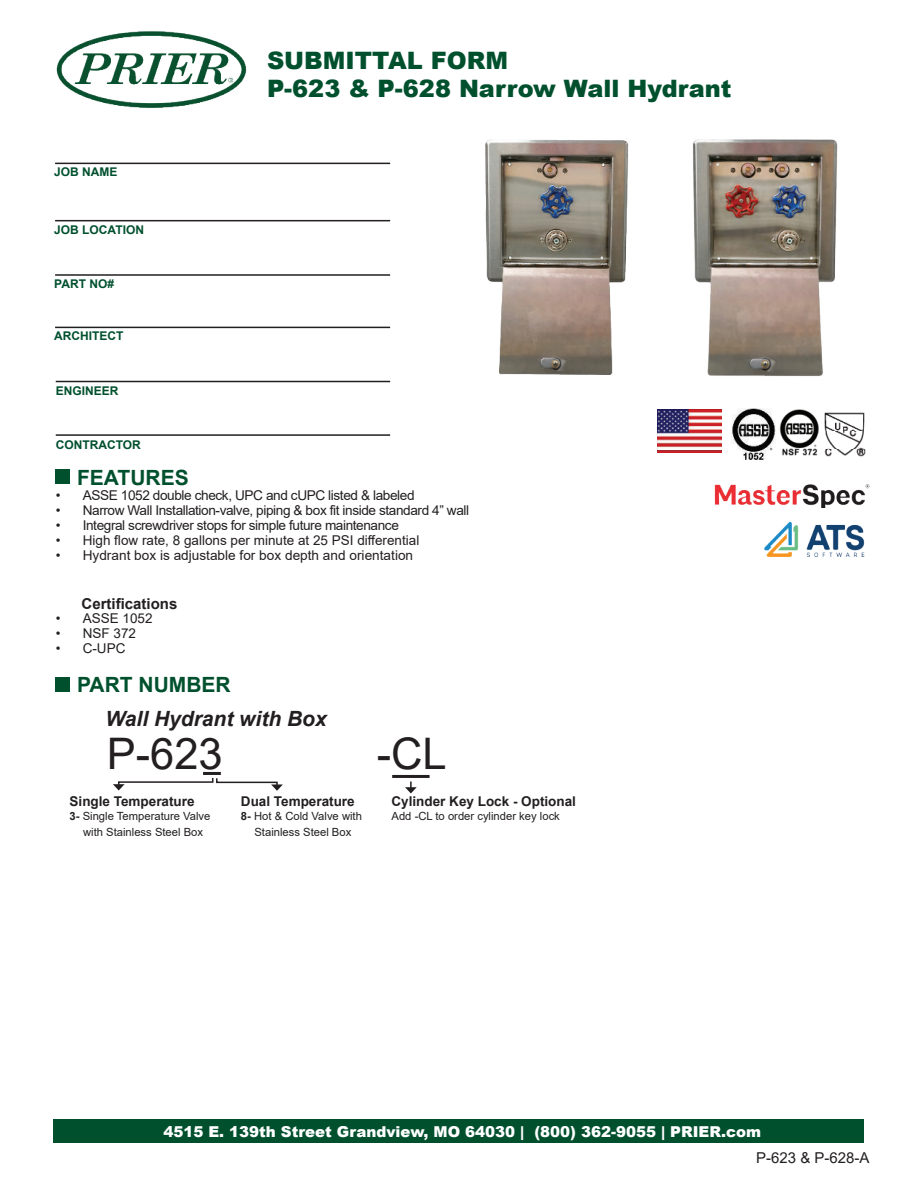
<style>
.page{position:relative;width:918px;height:1188px;background:#fff}
.page>*{position:absolute;margin:0;border:0;box-sizing:border-box;transform-origin:0 0}
.t1{font:43.5px "Arial";color:#231f20}
.t2{font:900 24px/28.5px "Arial";color:#00502e}
.t3{font:700 21px "Arial";color:#00502e}
.t4{font:italic 700 21px "Arial";color:#231f20}
.t5{font:900 15px "Arial";color:#fff}
.t6{font:700 15px "Arial";color:#231f20}
.t7{font:15px "Arial";color:#231f20}
.t8{font:13.5px "Arial";letter-spacing:-.03em;color:#231f20}
.t9{font:13.5px "Arial";color:#231f20}
.t10{font:700 13.5px "Arial";color:#231f20}
.t11{font:700 12px "Arial";color:#00502e}
.t12{font:11.25px/16.5px "Arial";color:#231f20;text-align:center}
.s1{font-weight:700}
</style>
<div class="page">
<img style="left:56px;top:31px;width:190px;height:77px">
<div style="left:53px;top:1119px;width:810px;height:24px;background:#00502e"></div>
<hr style="left:55px;top:163px;width:335px;height:1px;background:#231f20">
<hr style="left:55px;top:220px;width:335px;height:1px;background:#231f20">
<hr style="left:56px;top:381px;width:334px;height:1px;background:#231f20">
<hr style="left:56px;top:434px;width:334px;height:2px;background:#231f20">
<hr style="left:55px;top:274px;width:335px;height:2px;background:#231f20">
<hr style="left:55px;top:327px;width:335px;height:1px;background:#231f20">
<img style="left:731px;top:409px;width:45px;height:50px">
<img style="left:825px;top:413px;width:40px;height:44px">
<img style="left:657px;top:410px;width:65px;height:43px">
<div style="left:55px;top:677px;width:15px;height:14px;background:#00502e"></div>
<div style="left:55px;top:470px;width:15px;height:14px;background:#00502e"></div>
<hr style="left:392px;top:775px;width:38px;height:3px;background:#231f20">
<hr style="left:203px;top:772px;width:18px;height:3px;background:#231f20">
<svg style="left:405px;top:782px;width:12px;height:12px"></svg>
<img style="left:714px;top:484px;width:156px;height:24px">
<img style="left:485px;top:139px;width:144px;height:236px">
<img style="left:693px;top:139px;width:145px;height:237px">
<img style="left:764px;top:522px;width:101px;height:35px">
<img style="left:779px;top:410px;width:40px;height:46px">
<svg style="left:113px;top:778px;width:170px;height:13px"></svg>
<p class="t11" style="left:54px;top:165px;width:65px">JOB NAME</p>
<p class="t11" style="left:54px;top:223px;width:91px">JOB LOCATION</p>
<p class="t11" style="left:54px;top:277px;width:61px">PART NO#</p>
<p class="t11" style="left:54px;top:329px;width:71px">ARCHITECT</p>
<p class="t11" style="left:56px;top:383px;width:64px">ENGINEER</p>
<p class="t11" style="left:56px;top:438px;width:87px">CONTRACTOR</p>
<h3 class="t3" style="left:77px;top:465px;width:113px">FEATURES</h3>
<h2 class="t2" style="left:267px;top:48px;width:466px">SUBMITTAL FORM<br>P-623 &amp; P-628 Narrow Wall Hydrant</h2>
<p class="t8" style="left:56px;top:490px;width:360px">• ASSE 1052 double check, UPC and cUPC listed &amp; labeled</p>
<p class="t8" style="left:56px;top:505px;width:415px">• Narrow Wall Installation-valve, piping &amp; box fit inside standard 4” wall</p>
<p class="t8" style="left:56px;top:520px;width:345px">• Integral screwdriver stops for simple future maintenance</p>
<p class="t9" style="left:56px;top:535px;width:365px">• High flow rate, 8 gallons per minute at 25 PSI differential</p>
<p class="t9" style="left:56px;top:550px;width:359px">• Hydrant box is adjustable for box depth and orientation</p>
<p class="t6" style="left:82px;top:594px;width:97px">Certifications</p>
<p class="t9" style="left:56px;top:614px;width:98px">• ASSE 1052</p>
<p class="t8" style="left:56px;top:629px;width:82px">• NSF 372</p>
<p class="t8" style="left:56px;top:644px;width:71px">• C-UPC</p>
<h3 class="t3" style="left:77px;top:673px;width:155px">PART NUMBER</h3>
<h3 class="t4" style="left:105px;top:711px;width:223px">Wall Hydrant with Box</h3>
<h1 class="t1" style="left:107px;top:738px;width:118px">P-623</h1>
<h1 class="t1" style="left:377px;top:738px;width:72px">-CL</h1>
<p class="t10" style="left:392px;top:793px;width:186px">Cylinder Key Lock - Optional</p>
<p class="t12" style="left:392px;top:808px;width:170px">Add -CL to order cylinder key lock</p>
<p class="t10" style="left:70px;top:793px;width:127px">Single Temperature</p>
<p class="t10" style="left:241px;top:793px;width:115px">Dual Temperature</p>
<p class="t12" style="left:70px;top:808px;width:142px"><span class="s1">3-</span> Single Temperature Valve with Stainless Steel Box</p>
<p class="t12" style="left:241px;top:808px;width:123px"><span class="s1">8-</span> Hot &amp; Cold Valve with<br>Stainless Steel Box</p>
<p class="t5" style="left:163px;top:1126px;width:599px">4515 E. 139th Street Grandview, MO 64030 | (800) 362-9055 | PRIER.com</p>
<p class="t7" style="left:756px;top:1152px;width:115px">P-623 &amp; P-628-A</p>
</div>
